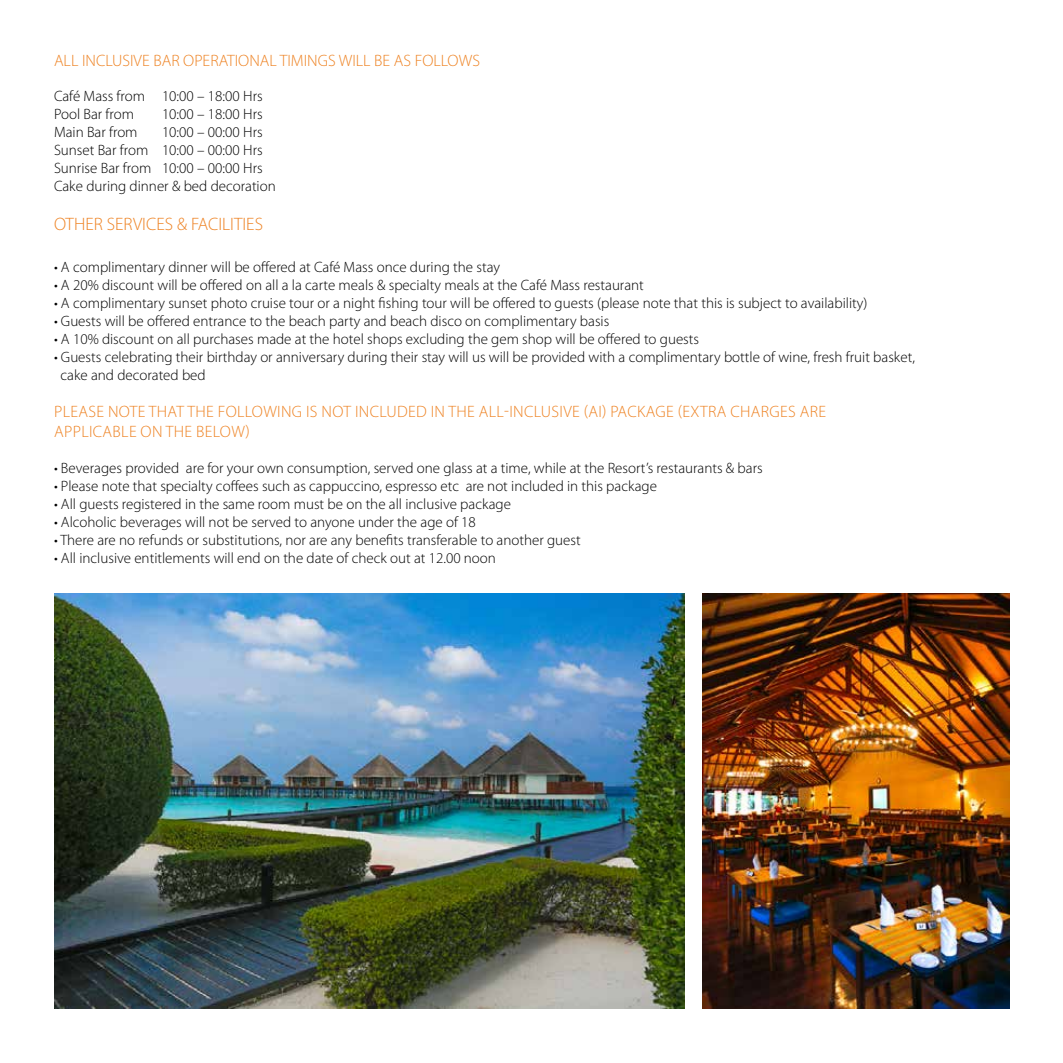
<style>
.page{position:relative;width:1063px;height:1063px;background:#fff}
.page>*{position:absolute;margin:0;border:0;box-sizing:border-box;transform-origin:0 0}
.t1{font:300 18px "Myriad Pro";color:#ee8222}
.t2{font:300 16.5px/19.8px "Myriad Pro";letter-spacing:.02em;color:#ee8222}
.t3{font:300 16.5px "Myriad Pro";color:#ee8222}
.t4{font:300 15px/18px "Myriad Pro";color:#000}
</style>
<div class="page">
<img style="left:54px;top:593px;width:631px;height:416px">
<img style="left:703px;top:593px;width:306px;height:416px">
<p class="t3" style="left:54px;top:51px;width:428px">ALL INCLUSIVE BAR OPERATIONAL TIMINGS WILL BE AS FOLLOWS</p>
<p class="t4" style="left:54px;top:86px;width:210px">Café Mass from 10:00 – 18:00 Hrs<br>Pool Bar from</p>
<p class="t4" style="left:162px;top:104px;width:102px">10:00 – 18:00 Hrs</p>
<p class="t4" style="left:54px;top:122px;width:85px">Main Bar from</p>
<p class="t4" style="left:54px;top:122px;width:223px;text-indent:108px">10:00 – 00:00 Hrs<br>Sunset Bar from 10:00 – 00:00 Hrs<br>Sunrise Bar from 10:00 – 00:00 Hrs<br>Cake during dinner &amp; bed decoration</p>
<p class="t1" style="left:54px;top:213px;width:211px">OTHER SERVICES &amp; FACILITIES</p>
<p class="t4" style="left:54px;top:257px;width:448px">• A complimentary dinner will be offered at Café Mass once during the stay</p>
<p class="t4" style="left:54px;top:275px;width:591px">• A 20% discount will be offered on all a la carte meals &amp; specialty meals at the Café Mass restaurant</p>
<p class="t4" style="left:54px;top:293px;width:815px">• A complimentary sunset photo cruise tour or a night fishing tour will be offered to guests (please note that this is subject to availability)</p>
<p class="t4" style="left:54px;top:311px;width:557px">• Guests will be offered entrance to the beach party and beach disco on complimentary basis</p>
<p class="t4" style="left:54px;top:329px;width:647px">• A 10% discount on all purchases made at the hotel shops excluding the gem shop will be offered to guests</p>
<p class="t4" style="left:61px;top:347px;width:856px;text-indent:-7px">• Guests celebrating their birthday or anniversary during their stay will us will be provided with a complimentary bottle of wine, fresh fruit basket, cake and decorated bed</p>
<p class="t2" style="left:54px;top:402px;width:773px">PLEASE NOTE THAT THE FOLLOWING IS NOT INCLUDED IN THE ALL-INCLUSIVE (AI) PACKAGE (EXTRA CHARGES ARE<br>APPLICABLE ON THE BELOW)</p>
<p class="t4" style="left:54px;top:459px;width:710px">• Beverages provided are for your own consumption, served one glass at a time, while at the Resort’s restaurants &amp; bars</p>
<p class="t4" style="left:54px;top:477px;width:605px">• Please note that specialty coffees such as cappuccino, espresso etc are not included in this package</p>
<p class="t4" style="left:54px;top:495px;width:459px">• All guests registered in the same room must be on the all inclusive package</p>
<p class="t4" style="left:54px;top:513px;width:423px">• Alcoholic beverages will not be served to anyone under the age of 18</p>
<p class="t4" style="left:54px;top:531px;width:528px">• There are no refunds or substitutions, nor are any benefits transferable to another guest</p>
<p class="t4" style="left:54px;top:549px;width:443px">• All inclusive entitlements will end on the date of check out at 12.00 noon</p>
</div>
